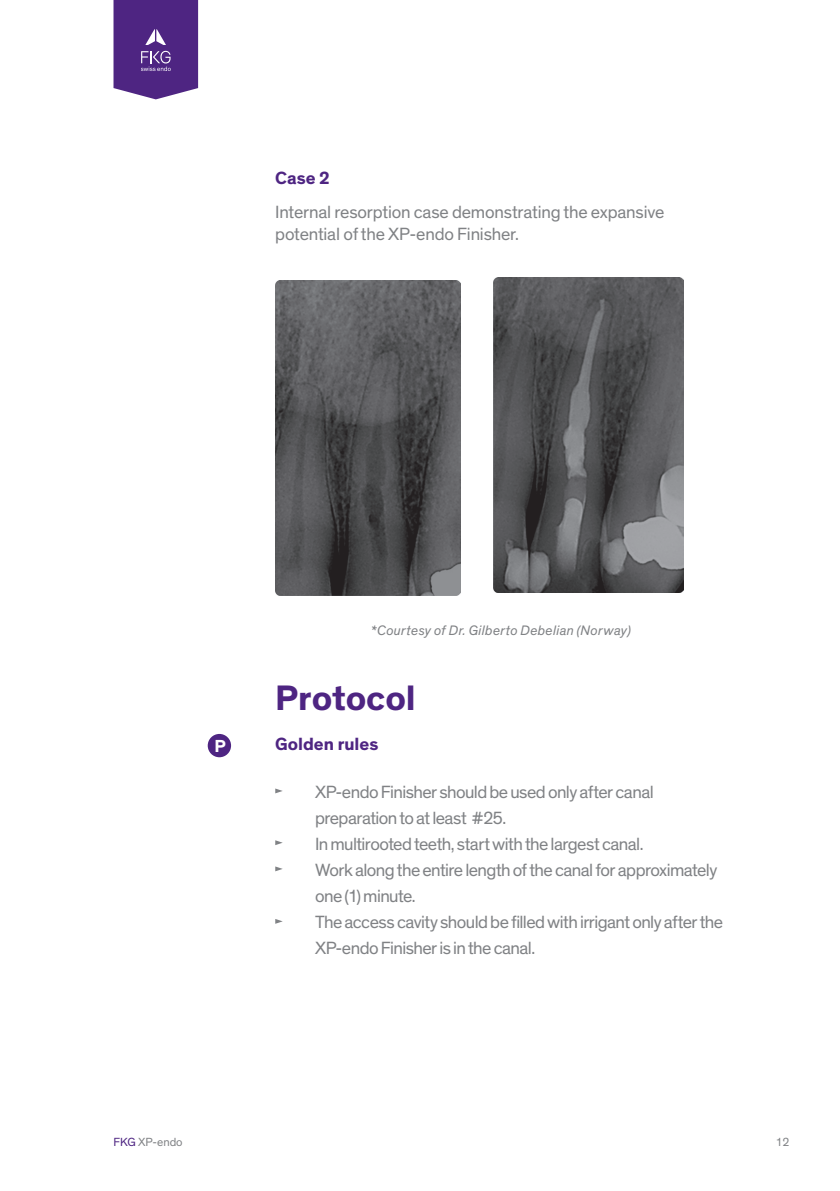
<style>
.page{position:relative;width:840px;height:1191px;background:#fff}
.page>*{position:absolute;margin:0;border:0;box-sizing:border-box;transform-origin:0 0}
.t1{font:700 36px "Theinhardt";letter-spacing:-.005em;color:#4e2582}
.t2{font:18px/26px "Theinhardt";letter-spacing:-.03em;color:#808285}
.t3{font:18px/22px "Theinhardt";letter-spacing:-.01em;color:#808285}
.t4{font:700 18px "Theinhardt";color:#4e2582}
.t5{font:700 17.8px "Theinhardt";color:#fff}
.t6{font:italic 14px "Theinhardt";letter-spacing:.02em;color:#808285}
.t7{font:12px "Theinhardt";color:#808285}
.s1{color:#4e2582}
</style>
<div class="page">
<div style="left:208px;top:735px;width:22px;height:21px;background:#4e2582;border-radius:50%"></div>
<div style="left:207px;top:734px;width:24px;height:23px;border:2px solid #4e2582;border-radius:50%"></div>
<img style="left:275px;top:281px;width:185px;height:314px">
<img style="left:493px;top:278px;width:190px;height:315px">
<svg style="left:113px;top:0;width:85px;height:99px;background:#5e398d"></svg>
<svg style="left:275px;top:788px;width:7px;height:5px"></svg>
<svg style="left:275px;top:840px;width:7px;height:5px"></svg>
<svg style="left:275px;top:866px;width:7px;height:5px"></svg>
<svg style="left:275px;top:919px;width:7px;height:4px"></svg>
<p class="t4" style="left:275px;top:166px;width:56px">Case 2</p>
<p class="t3" style="left:275px;top:202px;width:390px">Internal resorption case demonstrating the expansive potential of the XP-endo Finisher.</p>
<p class="t5" style="left:214px;top:735px;width:13px">P</p>
<p class="t6" style="left:370px;top:622px;width:261px">*Courtesy of Dr. Gilberto Debelian (Norway)</p>
<h1 class="t1" style="left:275px;top:675px;width:142px">Protocol</h1>
<p class="t4" style="left:275px;top:732px;width:105px">Golden rules</p>
<p class="t2" style="left:315px;top:779px;width:409px">XP-endo Finisher should be used only after canal preparation to at least #25.<br>In multirooted teeth, start with the largest canal.<br>Work along the entire length of the canal for approximately one (1) minute.<br>The access cavity should be filled with irrigant only after the XP-endo Finisher is in the canal.</p>
<p class="t7" style="left:113px;top:1134px;width:71px"><span class="s1">FKG</span> XP-endo</p>
<p class="t7" style="left:775px;top:1134px;width:16px">12</p>
</div>
